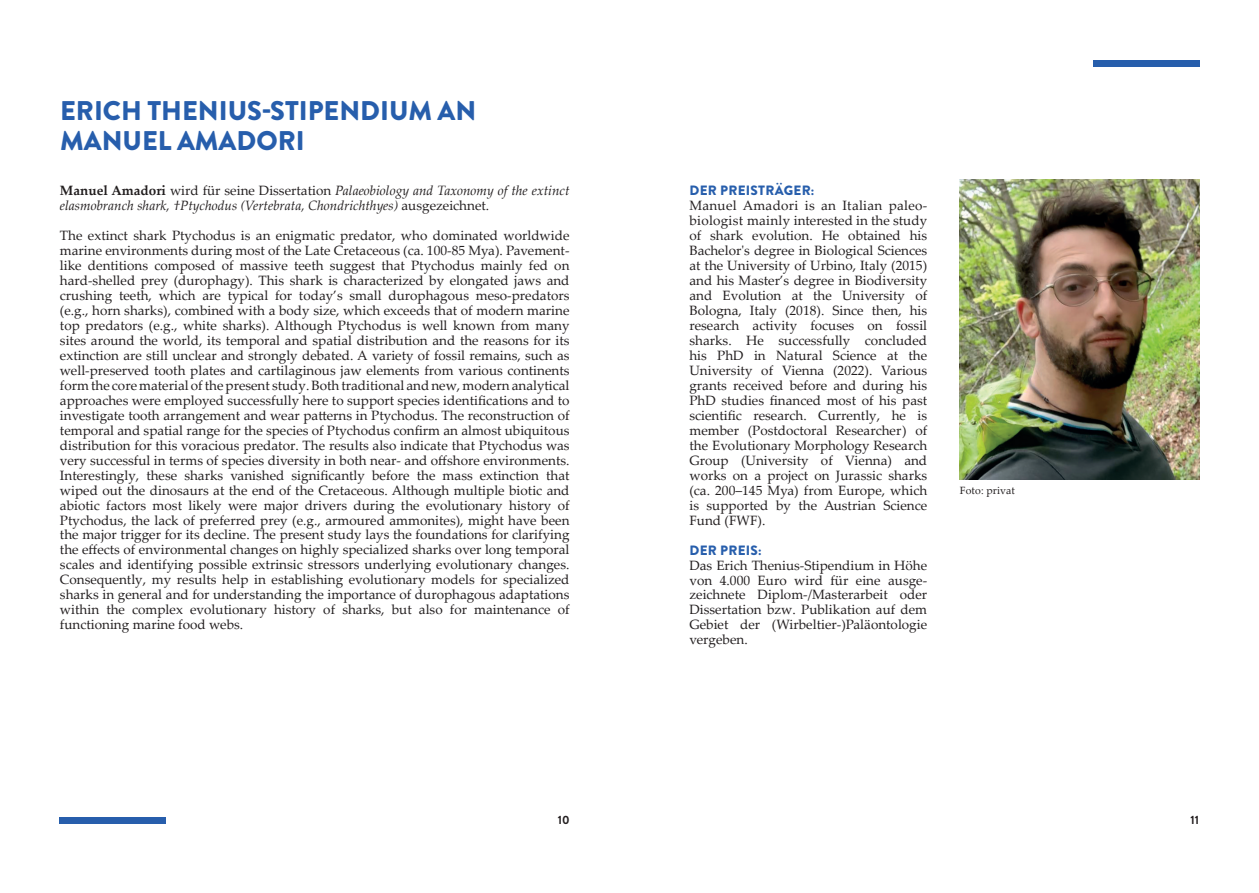
<style>
.page{position:relative;width:1259px;height:893px;background:#fff}
.page>*{position:absolute;margin:0;border:0;box-sizing:border-box;transform-origin:0 0}
.t1{font:900 27px/30px "Brandon Grotesque";color:#275eac}
.t2{font:13.5px/15px "Palatino Linotype";color:#231f20;text-align:justify}
.t3{font:italic 13.5px/15px "Palatino Linotype";color:#231f20}
.t4{font:900 13.5px "Brandon Grotesque";letter-spacing:.02em;color:#275eac}
.t5{font:700 12px "Brandon Grotesque";color:#231f20}
.t6{font:10.5px "Palatino Linotype";letter-spacing:.01em;color:#231f20}
.s1{font-weight:700;font-style:normal}
.s2{font-style:normal}
</style>
<div class="page">
<div style="left:1093px;top:60px;width:106px;height:7px;background:#275eac"></div>
<img style="left:960px;top:180px;width:239px;height:299px">
<div style="left:60px;top:817px;width:106px;height:7px;background:#275eac"></div>
<h1 class="t1" style="left:60px;top:96px;width:418px">ERICH THENIUS-STIPENDIUM AN<br>MANUEL AMADORI</h1>
<p class="t3" style="left:60px;top:182px;width:511px"><span class="s1">Manuel Amadori</span> <span class="s2">wird für seine Dissertation</span> Palaeobiology and Taxonomy of the extinct elasmobranch shark, †Ptychodus (Vertebrata, Chondrichthyes) <span class="s2">ausgezeichnet.</span></p>
<p class="t2" style="left:60px;top:227px;width:511px">The extinct shark Ptychodus is an enigmatic predator, who dominated worldwide marine environments during most of the Late Cretaceous (ca. 100-85 Mya). Pavement&shy;like dentitions composed of massive teeth suggest that Ptychodus mainly fed on hard-shelled prey (durophagy). This shark is characterized by elongated jaws and crushing teeth, which are typical for today’s small durophagous meso-predators (e.g., horn sharks), combined with a body size, which exceeds that of modern marine top predators (e.g., white sharks). Although Ptychodus is well known from many sites around the world, its temporal and spatial distribution and the reasons for its extinction are still unclear and strongly debated. A variety of fossil remains, such as well-preserved tooth plates and cartilaginous jaw elements from various continents form the core material of the present study. Both traditional and new, modern analytical approaches were employed successfully here to support species identifications and to investigate tooth arrangement and wear patterns in Ptychodus. The reconstruction of temporal and spatial range for the species of Ptychodus confirm an almost ubiquitous distribution for this voracious predator. The results also indicate that Ptychodus was very successful in terms of species diversity in both near- and offshore environments.<br>Interestingly, these sharks vanished significantly before the mass extinction that wiped out the dinosaurs at the end of the Cretaceous. Although multiple biotic and abiotic factors most likely were major drivers during the evolutionary history of Ptychodus, the lack of preferred prey (e.g., armoured ammonites), might have been the major trigger for its decline. The present study lays the foundations for clarifying the effects of environmental changes on highly specialized sharks over long temporal scales and identifying possible extrinsic stressors underlying evolutionary changes.<br>Consequently, my results help in establishing evolutionary models for specialized sharks in general and for understanding the importance of durophagous adaptations within the complex evolutionary history of sharks, but also for maintenance of functioning marine food webs.</p>
<p class="t4" style="left:689px;top:181px;width:126px">DER PREISTRÄGER:</p>
<p class="t2" style="left:689px;top:197px;width:239px">Manuel Amadori is an Italian paleo&shy;biologist mainly interested in the study of shark evolution. He obtained his Bachelor's degree in Biological Sciences at the University of Urbino, Italy (2015) and his Master’s degree in Biodiversity and Evolution at the University of Bologna, Italy (2018). Since then, his research activity focuses on fossil sharks. He successfully concluded his PhD in Natural Science at the University of Vienna (2022). Various grants received before and during his PhD studies financed most of his past scientific research. Currently, he is member (Postdoctoral Researcher) of the Evolutionary Morphology Research Group (University of Vienna) and works on a project on Jurassic sharks (ca. 200–145 Mya) from Europe, which is supported by the Austrian Science Fund (FWF).</p>
<p class="t4" style="left:689px;top:540px;width:74px">DER PREIS:</p>
<p class="t2" style="left:689px;top:557px;width:239px">Das Erich Thenius-Stipendium in Höhe von 4.000 Euro wird für eine ausge&shy;zeichnete Diplom-/Masterarbeit oder Dissertation bzw. Publikation auf dem Gebiet der (Wirbeltier-)Paläontologie vergeben.</p>
<p class="t6" style="left:960px;top:483px;width:56px">Foto: privat</p>
<p class="t5" style="left:558px;top:812px;width:13px">10</p>
<p class="t5" style="left:1190px;top:812px;width:10px">11</p>
</div>
